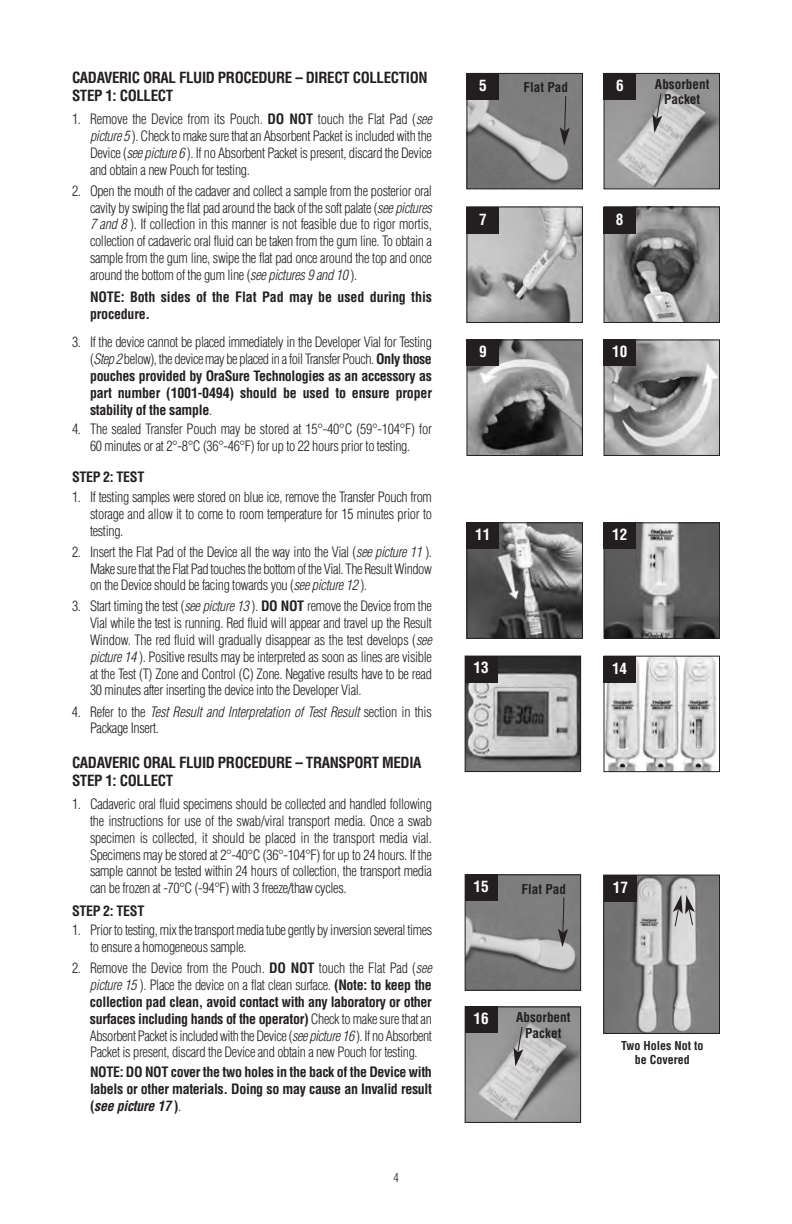
<style>
.page{position:relative;width:792px;height:1224px;background:#fff}
.page>*{position:absolute;margin:0;border:0;box-sizing:border-box;transform-origin:0 0}
.t1{font:700 condensed 15.2px "Helvetica";color:#fff}
.t2{font:700 condensed 15px/18px "Helvetica";letter-spacing:-.025em;color:#231f20}
.t3{font:300 condensed 14px/16.8px "Helvetica";letter-spacing:-.025em;color:#231f20;text-align:justify}
.t4{font:700 condensed 14px/16.8px "Helvetica";letter-spacing:-.025em;color:#231f20;text-align:justify}
.t5{font:700 condensed 14px/16.8px "Helvetica";letter-spacing:-.005em;color:#231f20}
.t6{font:700 condensed 13.2px/15.2px "Helvetica";color:#231f20;text-align:center}
.t7{font:700 condensed 12px/14.4px "Helvetica";color:#231f20;text-align:center}
.t8{font:300 condensed 12px "Helvetica";color:#231f20}
.s1{font-weight:700}
.s2{font-style:italic}
.s3{font-weight:300}
.s4{font-weight:300;font-style:italic}
</style>
<div class="page">
<img style="left:468px;top:75px;width:113px;height:112px">
<div style="left:466px;top:73px;width:117px;height:116px;border:1px solid #231f20"></div>
<img style="left:606px;top:75px;width:112px;height:112px">
<div style="left:604px;top:73px;width:116px;height:116px;border:1px solid #231f20"></div>
<div style="left:466px;top:73px;width:33px;height:27px;background:#231f20"></div>
<div style="left:604px;top:73px;width:32px;height:27px;background:#231f20"></div>
<svg style="left:560px;top:96px;width:10px;height:50px"></svg>
<svg style="left:652px;top:93px;width:10px;height:40px"></svg>
<img style="left:468px;top:208px;width:113px;height:113px">
<div style="left:466px;top:206px;width:117px;height:117px;border:1px solid #231f20"></div>
<img style="left:606px;top:208px;width:112px;height:113px">
<div style="left:604px;top:206px;width:116px;height:117px;border:1px solid #231f20"></div>
<img style="left:468px;top:341px;width:113px;height:113px">
<div style="left:466px;top:339px;width:117px;height:117px;border:1px solid #231f20"></div>
<img style="left:606px;top:341px;width:112px;height:113px">
<div style="left:604px;top:339px;width:116px;height:117px;border:1px solid #231f20"></div>
<div style="left:466px;top:339px;width:33px;height:27px;background:#231f20"></div>
<div style="left:604px;top:339px;width:32px;height:27px;background:#231f20"></div>
<div style="left:466px;top:207px;width:33px;height:27px;background:#231f20"></div>
<div style="left:603px;top:207px;width:33px;height:27px;background:#231f20"></div>
<img style="left:606px;top:524px;width:112px;height:113px">
<div style="left:604px;top:522px;width:116px;height:117px;border:1px solid #231f20"></div>
<div style="left:604px;top:522px;width:32px;height:27px;background:#231f20"></div>
<img style="left:468px;top:524px;width:113px;height:113px">
<div style="left:466px;top:522px;width:117px;height:117px;border:1px solid #231f20"></div>
<div style="left:466px;top:522px;width:33px;height:27px;background:#231f20"></div>
<img style="left:467px;top:658px;width:112px;height:112px">
<div style="left:465px;top:656px;width:116px;height:116px;border:1px solid #231f20"></div>
<div style="left:465px;top:656px;width:32px;height:26px;background:#231f20"></div>
<img style="left:606px;top:658px;width:110px;height:112px">
<div style="left:604px;top:656px;width:116px;height:116px;border:1px solid #231f20"></div>
<div style="left:603px;top:656px;width:33px;height:27px;background:#231f20"></div>
<img style="left:605px;top:877px;width:113px;height:155px">
<div style="left:603px;top:875px;width:117px;height:159px;border:1px solid #231f20"></div>
<div style="left:604px;top:875px;width:33px;height:27px;background:#231f20"></div>
<svg style="left:673px;top:895px;width:22px;height:32px"></svg>
<img style="left:467px;top:876px;width:112px;height:113px">
<div style="left:465px;top:874px;width:116px;height:117px;border:1px solid #231f20"></div>
<img style="left:467px;top:1008px;width:112px;height:113px">
<div style="left:465px;top:1006px;width:116px;height:117px;border:1px solid #231f20"></div>
<div style="left:465px;top:874px;width:32px;height:27px;background:#231f20"></div>
<div style="left:465px;top:1007px;width:32px;height:26px;background:#231f20"></div>
<svg style="left:558px;top:897px;width:10px;height:50px"></svg>
<svg style="left:514px;top:1027px;width:9px;height:40px"></svg>
<p class="t2" style="left:72px;top:69px;width:357px">CADAVERIC ORAL FLUID PROCEDURE – DIRECT COLLECTION<br>STEP 1: COLLECT</p>
<p class="t3" style="left:90px;top:111px;width:344px;text-indent:-18px">1. Remove the Device from its Pouch. <span class="s1">DO NOT</span> touch the Flat Pad (<span class="s2">see picture 5</span> ). Check to make sure that an Absorbent Packet is included with the Device (<span class="s2">see picture 6</span> ). If no Absorbent Packet is present, discard the Device and obtain a new Pouch for testing.</p>
<p class="t3" style="left:90px;top:183px;width:344px;text-indent:-18px">2. Open the mouth of the cadaver and collect a sample from the posterior oral cavity by swiping the flat pad around the back of the soft palate (<span class="s2">see pictures 7 and 8</span> ). If collection in this manner is not feasible due to rigor mortis, collection of cadaveric oral fluid can be taken from the gum line. To obtain a sample from the gum line, swipe the flat pad once around the top and once around the bottom of the gum line (<span class="s2">see pictures 9 and 10</span> ).</p>
<p class="t5" style="left:90px;top:289px;width:344px">NOTE: Both sides of the Flat Pad may be used during this procedure.</p>
<p class="t4" style="left:90px;top:334px;width:343px;text-indent:-18px"><span class="s3">3. If the device cannot be placed immediately in the Developer Vial for Testing (</span><span class="s4">Step 2</span> <span class="s3">below), the device may be placed in a foil Transfer Pouch.</span> Only those pouches provided by OraSure Technologies as an accessory as part number (1001-0494) should be used to ensure proper stability of the sample<span class="s3">.</span></p>
<p class="t3" style="left:72px;top:421px;width:361px;text-align:center">4. The sealed Transfer Pouch may be stored at 15°-40°C (59°-104°F) for<br>60 minutes or at 2°-8°C (36°-46°F) for up to 22 hours prior to testing.</p>
<p class="t4" style="left:72px;top:469px;width:74px">STEP 2: TEST</p>
<p class="t3" style="left:90px;top:489px;width:344px;text-indent:-18px">1. If testing samples were stored on blue ice, remove the Transfer Pouch from storage and allow it to come to room temperature for 15 minutes prior to testing.</p>
<p class="t3" style="left:90px;top:544px;width:344px;text-indent:-18px">2. Insert the Flat Pad of the Device all the way into the Vial (<span class="s2">see picture 11</span> ).<br>Make sure that the Flat Pad touches the bottom of the Vial. The Result Window on the Device should be facing towards you (<span class="s2">see picture 12</span> ).</p>
<p class="t3" style="left:90px;top:598px;width:344px;text-indent:-18px">3. Start timing the test (<span class="s2">see picture 13</span> ). <span class="s1">DO NOT</span> remove the Device from the Vial while the test is running. Red fluid will appear and travel up the Result Window. The red fluid will gradually disappear as the test develops (<span class="s2">see picture 14</span> ). Positive results may be interpreted as soon as lines are visible at the Test (T) Zone and Control (C) Zone. Negative results have to be read 30 minutes after inserting the device into the Developer Vial.</p>
<p class="t3" style="left:90px;top:703px;width:344px;text-indent:-18px">4. Refer to the <span class="s2">Test Result and Interpretation of Test Result</span> section in this<br>Package Insert.</p>
<p class="t2" style="left:72px;top:754px;width:351px">CADAVERIC ORAL FLUID PROCEDURE – TRANSPORT MEDIA<br>STEP 1: COLLECT</p>
<p class="t3" style="left:90px;top:796px;width:344px;text-indent:-18px">1. Cadaveric oral fluid specimens should be collected and handled following the instructions for use of the swab/viral transport media. Once a swab specimen is collected, it should be placed in the transport media vial.<br>Specimens may be stored at 2°-40°C (36°-104°F) for up to 24 hours. If the sample cannot be tested within 24 hours of collection, the transport media can be frozen at -70°C (-94°F) with 3 freeze/thaw cycles.</p>
<p class="t4" style="left:72px;top:903px;width:74px">STEP 2: TEST</p>
<p class="t3" style="left:90px;top:922px;width:344px;text-indent:-18px">1. Prior to testing, mix the transport media tube gently by inversion several times to ensure a homogeneous sample.</p>
<p class="t3" style="left:90px;top:960px;width:344px;text-indent:-18px">2. Remove the Device from the Pouch. <span class="s1">DO NOT</span> touch the Flat Pad (<span class="s2">see picture 15</span> ). Place the device on a flat clean surface. <span class="s1">(Note: to keep the collection pad clean, avoid contact with any laboratory or other surfaces including hands of the operator)</span> Check to make sure that an Absorbent Packet is included with the Device (<span class="s2">see picture 16</span> ). If no Absorbent Packet is present, discard the Device and obtain a new Pouch for testing.</p>
<p class="t4" style="left:90px;top:1064px;width:344px">NOTE: DO NOT cover the two holes in the back of the Device with labels or other materials. Doing so may cause an Invalid result (<span class="s2">see picture 17</span> )<span class="s3">.</span></p>
<p class="t8" style="left:393px;top:1170px;width:7px">4</p>
<p class="t1" style="left:479px;top:77px;width:9px">5</p>
<p class="t6" style="left:523px;top:80px;width:46px">Flat Pad</p>
<p class="t1" style="left:616px;top:77px;width:9px">6</p>
<p class="t6" style="left:655px;top:77px;width:56px">Absorbent<br>Packet</p>
<p class="t1" style="left:479px;top:210px;width:9px">7</p>
<p class="t1" style="left:616px;top:211px;width:9px">8</p>
<p class="t1" style="left:479px;top:343px;width:9px">9</p>
<p class="t1" style="left:612px;top:343px;width:17px">10</p>
<p class="t1" style="left:475px;top:526px;width:17px">11</p>
<p class="t1" style="left:612px;top:526px;width:17px">12</p>
<p class="t1" style="left:473px;top:659px;width:17px">13</p>
<p class="t1" style="left:612px;top:660px;width:17px">14</p>
<p class="t1" style="left:473px;top:878px;width:17px">15</p>
<p class="t6" style="left:522px;top:882px;width:46px">Flat Pad</p>
<p class="t1" style="left:613px;top:878px;width:17px">17</p>
<p class="t1" style="left:473px;top:1010px;width:17px">16</p>
<p class="t6" style="left:516px;top:1010px;width:56px">Absorbent<br>Packet</p>
<p class="t7" style="left:621px;top:1038px;width:84px">Two Holes Not to be Covered</p>
</div>
